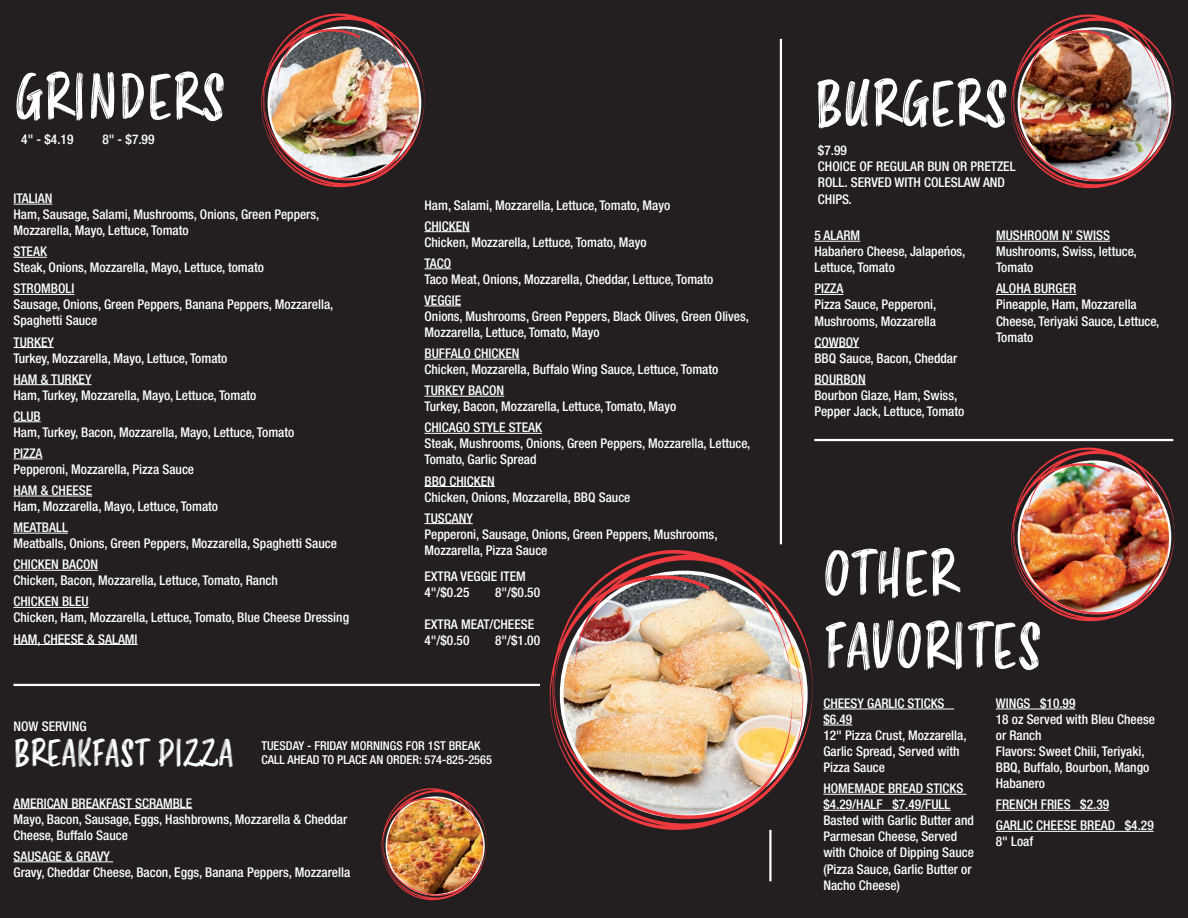
<style>
.page{position:relative;width:1188px;height:918px;background:#231f20}
.page>*{position:absolute;margin:0;border:0;box-sizing:border-box;transform-origin:0 0}
.t1{font:60.45px/72.4px "Smoothy";color:#fff}
.t2{font:35.7px "Smoothy";color:#fff}
.t3{font:500 condensed 13.35px/16px "Helvetica Neue LT Com";color:#fff}
.t4{font:500 condensed 12.3px/14.7px "Helvetica Neue LT Com";color:#fff}
</style>
<div class="page">
<img style="left:261px;top:13px;width:164px;height:175px">
<hr style="left:14px;top:204px;width:38px;height:1px;background:#fff">
<hr style="left:14px;top:257px;width:33px;height:1px;background:#fff">
<hr style="left:14px;top:294px;width:60px;height:1px;background:#fff">
<hr style="left:14px;top:347px;width:40px;height:1px;background:#fff">
<hr style="left:14px;top:384px;width:78px;height:1px;background:#fff">
<svg style="left:14px;top:421px;width:27px;height:1px"></svg>
<svg style="left:14px;top:459px;width:28px;height:1px"></svg>
<hr style="left:14px;top:496px;width:78px;height:1px;background:#fff">
<hr style="left:14px;top:533px;width:54px;height:1px;background:#fff">
<hr style="left:14px;top:570px;width:84px;height:1px;background:#fff">
<hr style="left:14px;top:607px;width:75px;height:1px;background:#fff">
<hr style="left:14px;top:644px;width:124px;height:1px;background:#fff">
<hr style="left:424px;top:231px;width:46px;height:1px;background:#fff">
<svg style="left:424px;top:268px;width:27px;height:1px"></svg>
<hr style="left:424px;top:306px;width:37px;height:1px;background:#fff">
<hr style="left:424px;top:359px;width:96px;height:1px;background:#fff">
<hr style="left:424px;top:396px;width:80px;height:1px;background:#fff">
<hr style="left:424px;top:433px;width:118px;height:1px;background:#fff">
<hr style="left:424px;top:486px;width:71px;height:1px;background:#fff">
<hr style="left:424px;top:523px;width:49px;height:1px;background:#fff">
<hr style="left:780px;top:39px;width:2px;height:505px;background:#fff">
<hr style="left:769px;top:830px;width:3px;height:51px;background:#fff">
<img style="left:1011px;top:14px;width:164px;height:175px">
<hr style="left:814px;top:241px;width:46px;height:1px;background:#fff">
<svg style="left:814px;top:294px;width:29px;height:1px"></svg>
<hr style="left:814px;top:347px;width:45px;height:1px;background:#fff">
<hr style="left:814px;top:384px;width:52px;height:1px;background:#fff">
<hr style="left:996px;top:241px;width:114px;height:1px;background:#fff">
<hr style="left:996px;top:294px;width:80px;height:1px;background:#fff">
<hr style="left:814px;top:439px;width:359px;height:2px;background:#fff">
<img style="left:996px;top:441px;width:179px;height:181px">
<img style="left:381px;top:788px;width:106px;height:113px">
<hr style="left:823px;top:709px;width:131px;height:1px;background:#fff">
<svg style="left:823px;top:725px;width:29px;height:1px"></svg>
<hr style="left:823px;top:794px;width:144px;height:1px;background:#fff">
<hr style="left:823px;top:810px;width:128px;height:1px;background:#fff">
<hr style="left:996px;top:709px;width:79px;height:1px;background:#fff">
<hr style="left:996px;top:810px;width:113px;height:1px;background:#fff">
<hr style="left:996px;top:831px;width:158px;height:1px;background:#fff">
<img style="left:525px;top:539px;width:288px;height:302px">
<hr style="left:14px;top:808px;width:178px;height:1px;background:#fff">
<hr style="left:14px;top:862px;width:99px;height:1px;background:#fff">
<hr style="left:14px;top:684px;width:526px;height:2px;background:#fff">
<h1 class="t1" style="left:14px;top:64px;width:213px">GRINDERS</h1>
<p class="t3" style="left:21px;top:131px;width:54px">4" - $4.19</p>
<p class="t3" style="left:102px;top:131px;width:54px">8" - $7.99</p>
<p class="t3" style="left:14px;top:190px;width:307px">ITALIAN<br>Ham, Sausage, Salami, Mushrooms, Onions, Green Peppers,<br>Mozzarella, Mayo, Lettuce, Tomato</p>
<p class="t3" style="left:14px;top:243px;width:252px">STEAK<br>Steak, Onions, Mozzarella, Mayo, Lettuce, tomato</p>
<p class="t3" style="left:14px;top:281px;width:321px">STROMBOLI<br>Sausage, Onions, Green Peppers, Banana Peppers, Mozzarella,<br>Spaghetti Sauce</p>
<p class="t3" style="left:14px;top:334px;width:216px">TURKEY<br>Turkey, Mozzarella, Mayo, Lettuce, Tomato</p>
<p class="t3" style="left:14px;top:371px;width:244px">HAM &amp; TURKEY<br>Ham, Turkey, Mozzarella, Mayo, Lettuce, Tomato</p>
<p class="t3" style="left:14px;top:408px;width:282px">CLUB<br>Ham, Turkey, Bacon, Mozzarella, Mayo, Lettuce, Tomato</p>
<p class="t3" style="left:14px;top:445px;width:182px">PIZZA<br>Pepperoni, Mozzarella, Pizza Sauce</p>
<p class="t3" style="left:14px;top:482px;width:206px">HAM &amp; CHEESE<br>Ham, Mozzarella, Mayo, Lettuce, Tomato</p>
<p class="t3" style="left:14px;top:519px;width:325px">MEATBALL<br>Meatballs, Onions, Green Peppers, Mozzarella, Spaghetti Sauce</p>
<p class="t3" style="left:14px;top:556px;width:266px">CHICKEN BACON<br>Chicken, Bacon, Mozzarella, Lettuce, Tomato, Ranch</p>
<p class="t3" style="left:14px;top:594px;width:337px">CHICKEN BLEU<br>Chicken, Ham, Mozzarella, Lettuce, Tomato, Blue Cheese Dressing</p>
<p class="t3" style="left:14px;top:631px;width:126px">HAM, CHEESE &amp; SALAMI</p>
<p class="t3" style="left:424px;top:194px;width:247px;line-height:21px">Ham, Salami, Mozzarella, Lettuce, Tomato, Mayo<br>CHICKEN</p>
<p class="t3" style="left:424px;top:231px;width:224px;line-height:21px">Chicken, Mozzarella, Lettuce, Tomato, Mayo<br>TACO</p>
<p class="t3" style="left:424px;top:269px;width:290px;line-height:21px">Taco Meat, Onions, Mozzarella, Cheddar, Lettuce, Tomato<br>VEGGIE</p>
<p class="t3" style="left:424px;top:308px;width:326px">Onions, Mushrooms, Green Peppers, Black Olives, Green Olives,<br>Mozzarella, Lettuce, Tomato, Mayo</p>
<p class="t3" style="left:424px;top:345px;width:295px">BUFFALO CHICKEN<br>Chicken, Mozzarella, Buffalo Wing Sauce, Lettuce, Tomato</p>
<p class="t3" style="left:424px;top:382px;width:253px">TURKEY BACON<br>Turkey, Bacon, Mozzarella, Lettuce, Tomato, Mayo</p>
<p class="t3" style="left:424px;top:419px;width:327px">CHICAGO STYLE STEAK<br>Steak, Mushrooms, Onions, Green Peppers, Mozzarella, Lettuce,<br>Tomato, Garlic Spread</p>
<p class="t3" style="left:424px;top:473px;width:207px">BBQ CHICKEN<br>Chicken, Onions, Mozzarella, BBQ Sauce</p>
<p class="t3" style="left:424px;top:510px;width:295px">TUSCANY<br>Pepperoni, Sausage, Onions, Green Peppers, Mushrooms,<br>Mozzarella, Pizza Sauce</p>
<p class="t3" style="left:424px;top:568px;width:103px">EXTRA VEGGIE ITEM<br>4"/$0.25</p>
<p class="t3" style="left:495px;top:584px;width:46px">8"/$0.50</p>
<p class="t3" style="left:424px;top:616px;width:111px">EXTRA MEAT/CHEESE<br>4"/$0.50</p>
<p class="t3" style="left:495px;top:632px;width:46px">8"/$1.00</p>
<p class="t3" style="left:14px;top:718px;width:75px">NOW SERVING</p>
<h2 class="t2" style="left:14px;top:727px;width:222px">BREAKFAST PIZZA</h2>
<p class="t4" style="left:261px;top:738px;width:232px">TUESDAY - FRIDAY MORNINGS FOR 1ST BREAK<br>CALL AHEAD TO PLACE AN ORDER: 574-825-2565</p>
<p class="t3" style="left:14px;top:795px;width:335px">AMERICAN BREAKFAST SCRAMBLE<br>Mayo, Bacon, Sausage, Eggs, Hashbrowns, Mozzarella &amp; Cheddar<br>Cheese, Buffalo Sauce</p>
<p class="t3" style="left:14px;top:848px;width:338px">SAUSAGE &amp; GRAVY<br>Gravy, Cheddar Cheese, Bacon, Eggs, Banana Peppers, Mozzarella</p>
<h1 class="t1" style="left:814px;top:71px;width:195px">BURGERS</h1>
<p class="t3" style="left:818px;top:143px;width:199px">$7.99<br>CHOICE OF REGULAR BUN OR PRETZEL<br>ROLL. SERVED WITH COLESLAW AND<br>CHIPS.</p>
<p class="t3" style="left:814px;top:227px;width:153px">5 ALARM<br>Habańero Cheese, Jalapeńos,<br>Lettuce, Tomato</p>
<p class="t3" style="left:814px;top:281px;width:124px">PIZZA<br>Pizza Sauce, Pepperoni,<br>Mushrooms, Mozzarella</p>
<p class="t3" style="left:814px;top:334px;width:144px">COWBOY<br>BBQ Sauce, Bacon, Cheddar</p>
<p class="t3" style="left:814px;top:371px;width:151px">BOURBON<br>Bourbon Glaze, Ham, Swiss,<br>Pepper Jack, Lettuce, Tomato</p>
<p class="t3" style="left:996px;top:227px;width:142px">MUSHROOM N’ SWISS<br>Mushrooms, Swiss, lettuce,<br>Tomato</p>
<p class="t3" style="left:996px;top:281px;width:165px">ALOHA BURGER<br>Pineapple, Ham, Mozzarella<br>Cheese, Teriyaki Sauce, Lettuce,<br>Tomato</p>
<h1 class="t1" style="left:823px;top:540px;width:219px">OTHER<br>FAVORITES</h1>
<p class="t3" style="left:823px;top:695px;width:145px">CHEESY GARLIC STICKS $6.49<br>12" Pizza Crust, Mozzarella,<br>Garlic Spread, Served with<br>Pizza Sauce</p>
<p class="t3" style="left:823px;top:780px;width:152px">HOMEMADE BREAD STICKS $4.29/HALF $7.49/FULL<br>Basted with Garlic Butter and<br>Parmesan Cheese, Served with Choice of Dipping Sauce (Pizza Sauce, Garlic Butter or<br>Nacho Cheese)</p>
<p class="t3" style="left:996px;top:695px;width:161px">WINGS $10.99<br>18 oz Served with Bleu Cheese or Ranch<br>Flavors: Sweet Chili, Teriyaki,<br>BBQ, Buffalo, Bourbon, Mango<br>Habanero</p>
<p class="t3" style="left:996px;top:794px;width:159px;line-height:21px">FRENCH FRIES $2.39<br>GARLIC CHEESE BREAD $4.29</p>
<p class="t3" style="left:996px;top:834px;width:39px">8" Loaf</p>
</div>
